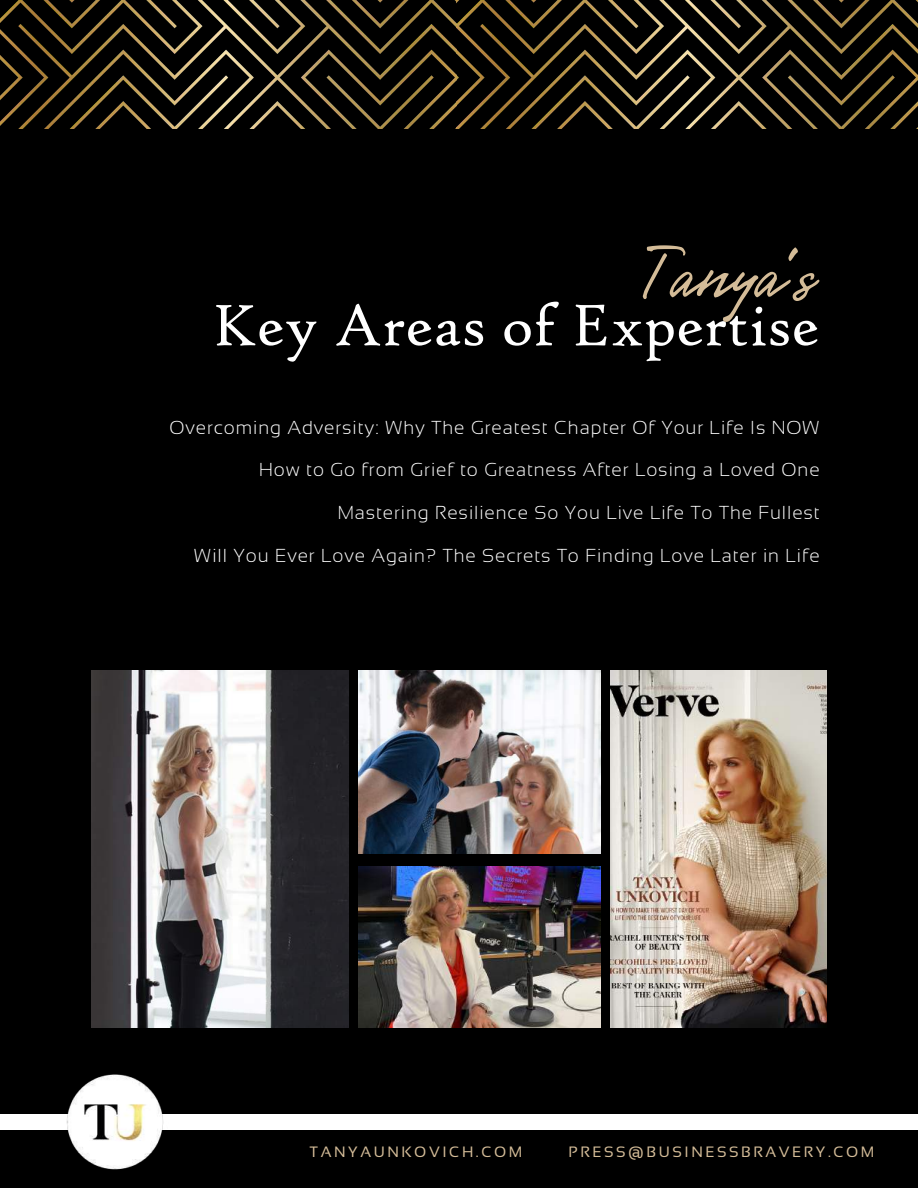
<style>
.page{position:relative;width:918px;height:1188px;background:#000}
.page>*{position:absolute;margin:0;border:0;box-sizing:border-box;transform-origin:0 0}
.t1{font:83.7px "Gentlemens Script";color:#d4bc98}
.t2{font:63px "High Tower Text";color:#fff}
.t3{font:300 18.75px "Sansation";letter-spacing:.05em;color:#fff}
.t4{font:15px "Sansation";letter-spacing:.175em;color:#d4bc98}
</style>
<div class="page">
<img style="left:0;top:0;width:918px;height:128px">
<div style="left:0;top:1114px;width:918px;height:16px;background:#fff"></div>
<img style="left:66px;top:1074px;width:98px;height:96px">
<img style="left:92px;top:670px;width:256px;height:358px">
<img style="left:358px;top:670px;width:242px;height:183px">
<img style="left:610px;top:670px;width:216px;height:358px">
<img style="left:358px;top:867px;width:242px;height:160px">
<h1 class="t1" style="left:637px;top:239px;width:178px">Tanya's</h1>
<h2 class="t2" style="left:212px;top:299px;width:609px">Key Areas of Expertise</h2>
<p class="t3" style="left:170px;top:417px;width:652px">Overcoming Adversity: Why The Greatest Chapter Of Your Life Is NOW</p>
<p class="t3" style="left:259px;top:459px;width:562px">How to Go from Grief to Greatness After Losing a Loved One</p>
<p class="t3" style="left:338px;top:502px;width:483px">Mastering Resilience So You Live Life To The Fullest</p>
<p class="t3" style="left:194px;top:545px;width:627px">Will You Ever Love Again? The Secrets To Finding Love Later in Life</p>
<p class="t4" style="left:310px;top:1143px;width:214px">TANYAUNKOVICH.COM</p>
<p class="t4" style="left:569px;top:1143px;width:307px">PRESS@BUSINESSBRAVERY.COM</p>
</div>
